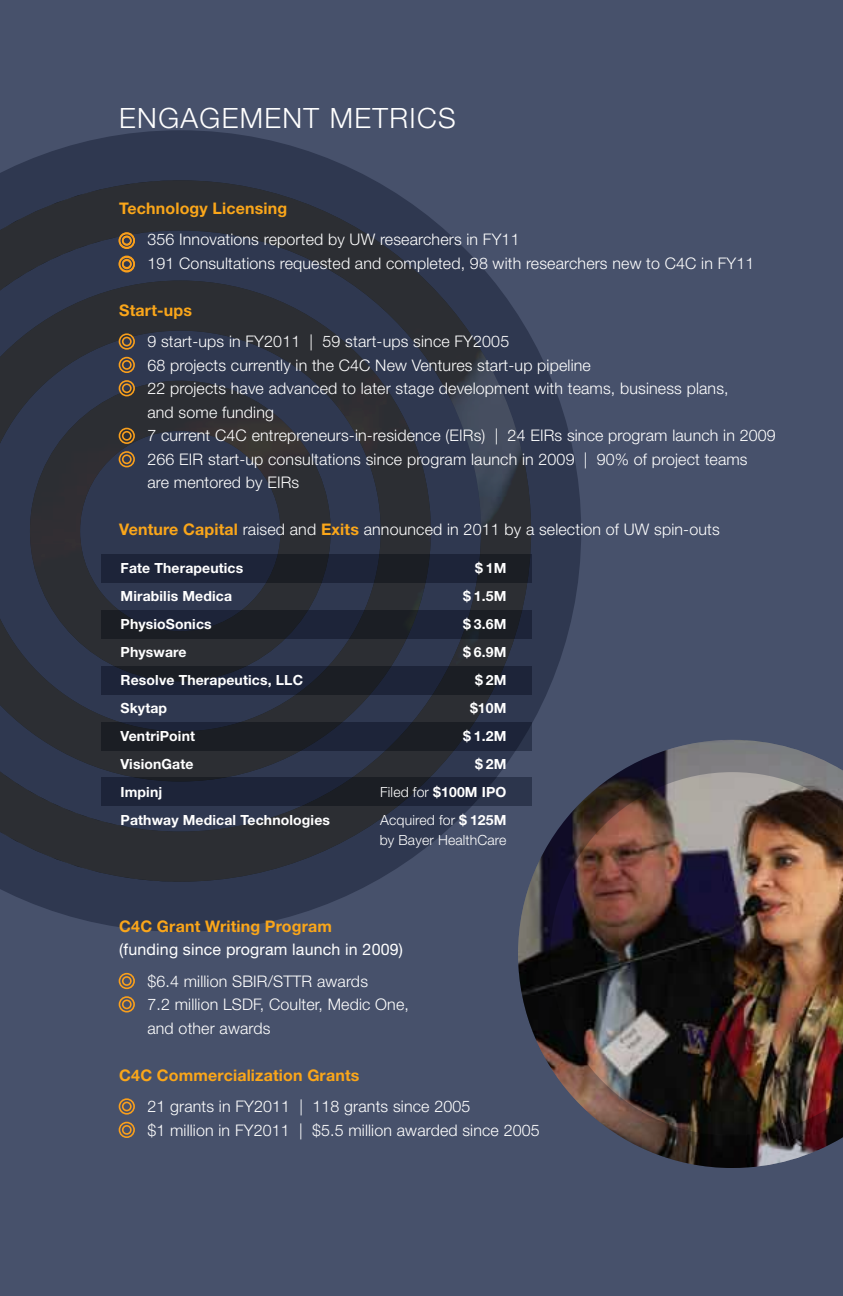
<style>
.page{position:relative;width:843px;height:1296px;background:#47516b}
.page>*{position:absolute;margin:0;border:0;box-sizing:border-box;transform-origin:0 0}
.t1{font:300 28px "Helvetica Neue";letter-spacing:.05em;color:#fff}
.t2{font:300 16px/23.6px "Helvetica Neue";letter-spacing:.01em;color:#fff}
.t3{font:700 16px "Helvetica Neue";letter-spacing:.01em;color:#faa61a}
.t4{font:16px "Helvetica Neue";letter-spacing:.01em;color:#fff}
.t5{font:700 14px "Helvetica Neue";letter-spacing:.01em;color:#fff}
.t6{font:300 14px/20px "Helvetica Neue";letter-spacing:.01em;color:#fff}
.s1{font-weight:700;color:#faa61a}
.s2{font-weight:700}
</style>
<div class="page">
<svg style="left:0;top:130px;width:581px;height:802px"></svg>
<svg style="left:0;top:180px;width:531px;height:702px"></svg>
<svg style="left:0;top:230px;width:481px;height:602px;background:#2e3546"></svg>
<svg style="left:0;top:281px;width:431px;height:500px;background:#2c313e"></svg>
<svg style="left:0;top:331px;width:381px;height:400px;background:#2e3446"></svg>
<svg style="left:30px;top:381px;width:301px;height:300px;background:#2e323f"></svg>
<div style="left:102px;top:554px;width:430px;height:28px;background:linear-gradient(to bottom,#1c2232,#1c2231)"></div>
<div style="left:102px;top:610px;width:430px;height:28px;background:linear-gradient(to right,#1c202c,#1c212e)"></div>
<svg style="left:102px;top:666px;width:430px;height:28px;background:#1c2130"></svg>
<svg style="left:102px;top:722px;width:430px;height:28px;background:#1b202c"></svg>
<svg style="left:102px;top:778px;width:416px;height:28px;background:#1d2335"></svg>
<svg style="left:119px;top:1098px;width:16px;height:17px"></svg>
<svg style="left:119px;top:1122px;width:16px;height:16px"></svg>
<svg style="left:119px;top:973px;width:16px;height:16px"></svg>
<svg style="left:119px;top:996px;width:16px;height:17px"></svg>
<svg style="left:119px;top:333px;width:16px;height:17px"></svg>
<svg style="left:119px;top:357px;width:16px;height:16px"></svg>
<svg style="left:119px;top:380px;width:16px;height:16px"></svg>
<svg style="left:119px;top:232px;width:16px;height:17px"></svg>
<svg style="left:119px;top:256px;width:16px;height:17px"></svg>
<svg style="left:119px;top:428px;width:16px;height:16px"></svg>
<svg style="left:119px;top:451px;width:16px;height:16px"></svg>
<img style="left:518px;top:740px;width:325px;height:428px">
<h1 class="t1" style="left:119px;top:101px;width:338px">ENGAGEMENT METRICS</h1>
<p class="t3" style="left:119px;top:198px;width:170px">Technology Licensing</p>
<p class="t2" style="left:147px;top:227px;width:608px">356 Innovations reported by UW researchers in FY11<br>191 Consultations requested and completed, 98 with researchers new to C4C in FY11</p>
<p class="t3" style="left:119px;top:300px;width:74px">Start-ups</p>
<p class="t2" style="left:147px;top:329px;width:630px">9 start-ups in FY2011 | 59 start-ups since FY2005<br>68 projects currently in the C4C New Ventures start-up pipeline<br>22 projects have advanced to later stage development with teams, business plans,<br>and some funding<br>7 current C4C entrepreneurs-in-residence (EIRs) | 24 EIRs since program launch in 2009<br>266 EIR start-up consultations since program launch in 2009 | 90% of project teams<br>are mentored by EIRs</p>
<p class="t2" style="left:119px;top:517px;width:602px"><span class="s1">Venture Capital</span> raised and <span class="s1">Exits</span> announced in 2011 by a selection of UW spin-outs</p>
<p class="t5" style="left:121px;top:559px;width:124px">Fate Therapeutics</p>
<p class="t5" style="left:475px;top:559px;width:33px">$1M</p>
<p class="t5" style="left:121px;top:587px;width:113px">Mirabilis Medica</p>
<p class="t5" style="left:463px;top:587px;width:45px">$ 1.5M</p>
<p class="t5" style="left:121px;top:615px;width:93px">PhysioSonics</p>
<p class="t5" style="left:463px;top:615px;width:45px">$ 3.6M</p>
<p class="t5" style="left:121px;top:643px;width:68px">Physware</p>
<p class="t5" style="left:463px;top:643px;width:45px">$ 6.9M</p>
<p class="t5" style="left:121px;top:671px;width:184px">Resolve Therapeutics, LLC</p>
<p class="t5" style="left:475px;top:671px;width:33px">$2M</p>
<p class="t5" style="left:121px;top:699px;width:48px">Skytap</p>
<p class="t5" style="left:470px;top:699px;width:38px">$10M</p>
<p class="t5" style="left:121px;top:727px;width:76px">VentriPoint</p>
<p class="t5" style="left:463px;top:727px;width:45px">$ 1.2M</p>
<p class="t5" style="left:121px;top:755px;width:75px">VisionGate</p>
<p class="t5" style="left:475px;top:755px;width:33px">$2M</p>
<p class="t5" style="left:121px;top:783px;width:43px">Impinj</p>
<p class="t6" style="left:380px;top:781px;width:128px">Filed for <span class="s2">$100M IPO</span></p>
<p class="t5" style="left:121px;top:811px;width:211px">Pathway Medical Technologies</p>
<p class="t6" style="left:380px;top:809px;width:128px">Acquired for <span class="s2">$ 125M </span>by Bayer HealthCare</p>
<p class="t3" style="left:119px;top:916px;width:214px">C4C Grant Writing Program</p>
<p class="t4" style="left:119px;top:940px;width:285px">(funding since program launch in 2009)</p>
<p class="t2" style="left:147px;top:969px;width:263px">$6.4 million SBIR/STTR awards<br>7.2 million LSDF, Coulter, Medic One, and other awards</p>
<p class="t3" style="left:119px;top:1065px;width:242px">C4C Commercialization Grants</p>
<p class="t2" style="left:147px;top:1095px;width:394px">21 grants in FY2011 | 118 grants since 2005<br>$1 million in FY2011 | $5.5 million awarded since 2005</p>
</div>
